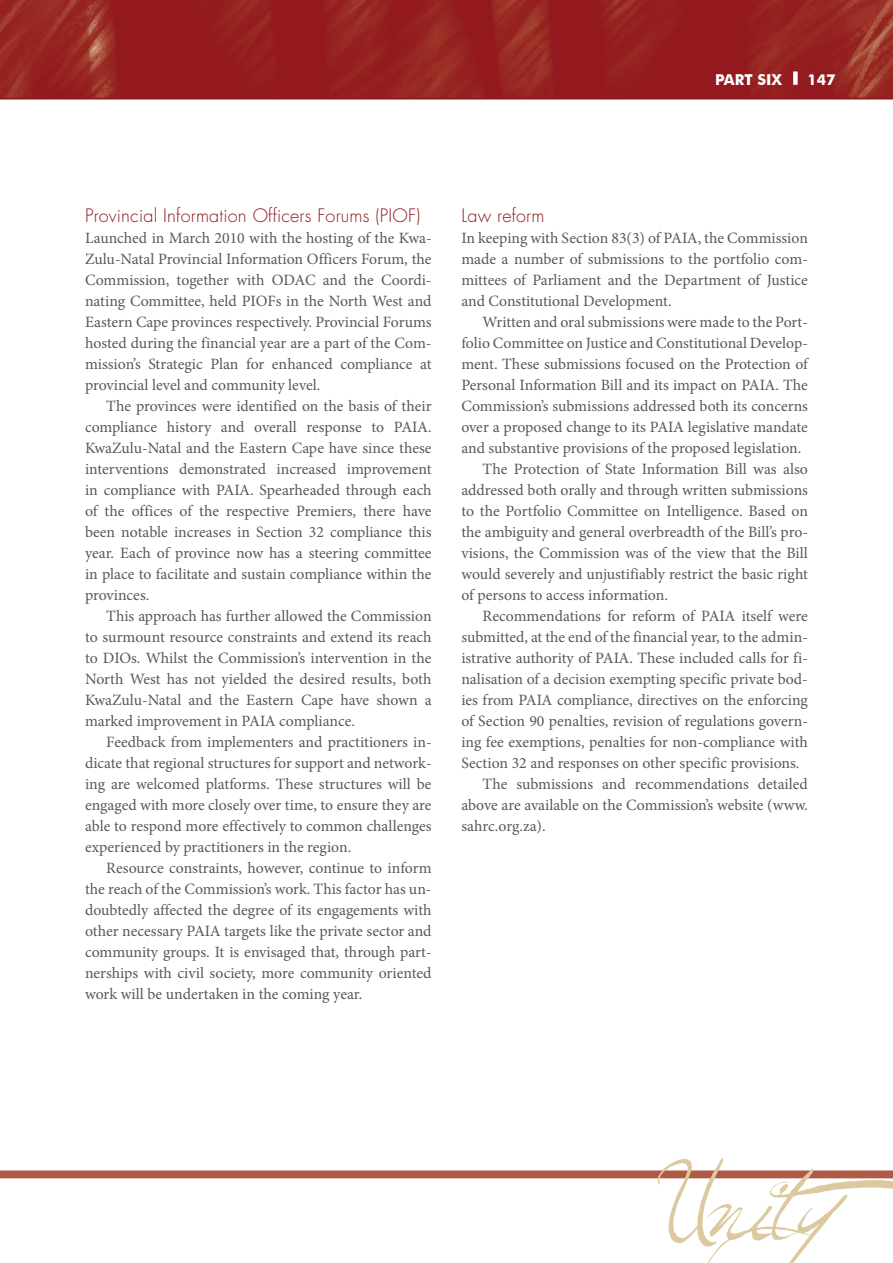
<style>
.page{position:relative;width:893px;height:1263px;background:#fff}
.page>*{position:absolute;margin:0;border:0;box-sizing:border-box;transform-origin:0 0}
.t1{font:300 18px "Futura";letter-spacing:.01em;color:#92191e}
.t2{font:15.75px "Minion Pro";letter-spacing:-.005em;color:#58585a}
.t3{font:700 15px "Futura BT";color:#fff}
</style>
<div class="page">
<img style="left:0;top:0;width:893px;height:98px">
<div style="left:0;top:1171px;width:893px;height:7px;background:#ae5a44"></div>
<div style="left:793px;top:71px;width:5px;height:14px;background:#fff"></div>
<svg style="left:658px;top:1158px;width:235px;height:105px"></svg>
<hr style="left:0;top:98px;width:893px;height:1px;background:#92191e">
<p class="t3" style="left:715px;top:70px;width:20px">PART</p>
<p class="t3" style="left:757px;top:70px;width:26px">SIX</p>
<p class="t3" style="left:807px;top:70px;width:30px">147</p>
<p class="t1" style="left:85px;top:204px;width:337px">Provincial Information Officers Forums (PIOF)</p>
<p class="t2" style="left:85px;top:227px;width:348px">Launched in March 2010 with the hosting of the Kwa-</p>
<p class="t2" style="left:85px;top:248px;width:348px">Zulu-Natal Provincial Information Officers Forum, the</p>
<p class="t2" style="left:85px;top:269px;width:348px">Commission, together with ODAC and the Coordi-</p>
<p class="t2" style="left:85px;top:290px;width:348px">nating Committee, held PIOFs in the North West and</p>
<p class="t2" style="left:85px;top:311px;width:348px">Eastern Cape provinces respectively. Provincial Forums</p>
<p class="t2" style="left:85px;top:332px;width:348px">hosted during the financial year are a part of the Com-</p>
<p class="t2" style="left:85px;top:353px;width:348px">mission’s Strategic Plan for enhanced compliance at</p>
<p class="t2" style="left:85px;top:374px;width:237px">provincial level and community level.</p>
<p class="t2" style="left:106px;top:395px;width:327px">The provinces were identified on the basis of their</p>
<p class="t2" style="left:85px;top:416px;width:348px">compliance history and overall response to PAIA.</p>
<p class="t2" style="left:85px;top:437px;width:348px">KwaZulu-Natal and the Eastern Cape have since these</p>
<p class="t2" style="left:85px;top:458px;width:348px">interventions demonstrated increased improvement</p>
<p class="t2" style="left:85px;top:479px;width:348px">in compliance with PAIA. Spearheaded through each</p>
<p class="t2" style="left:85px;top:500px;width:348px">of the offices of the respective Premiers, there have</p>
<p class="t2" style="left:85px;top:521px;width:348px">been notable increases in Section 32 compliance this</p>
<p class="t2" style="left:85px;top:542px;width:348px">year. Each of province now has a steering committee</p>
<p class="t2" style="left:85px;top:563px;width:348px">in place to facilitate and sustain compliance within the</p>
<p class="t2" style="left:85px;top:584px;width:66px">provinces.</p>
<p class="t2" style="left:106px;top:605px;width:327px">This approach has further allowed the Commission</p>
<p class="t2" style="left:85px;top:626px;width:348px">to surmount resource constraints and extend its reach</p>
<p class="t2" style="left:85px;top:647px;width:348px">to DIOs. Whilst the Commission’s intervention in the</p>
<p class="t2" style="left:85px;top:668px;width:348px">North West has not yielded the desired results, both</p>
<p class="t2" style="left:85px;top:689px;width:348px">KwaZulu-Natal and the Eastern Cape have shown a</p>
<p class="t2" style="left:85px;top:710px;width:271px">marked improvement in PAIA compliance.</p>
<p class="t2" style="left:106px;top:731px;width:327px">Feedback from implementers and practitioners in-</p>
<p class="t2" style="left:85px;top:752px;width:348px">dicate that regional structures for support and network-</p>
<p class="t2" style="left:85px;top:773px;width:348px">ing are welcomed platforms. These structures will be</p>
<p class="t2" style="left:85px;top:794px;width:348px">engaged with more closely over time, to ensure they are</p>
<p class="t2" style="left:85px;top:815px;width:348px">able to respond more effectively to common challenges</p>
<p class="t2" style="left:85px;top:836px;width:268px">experienced by practitioners in the region.</p>
<p class="t2" style="left:106px;top:857px;width:327px">Resource constraints, however, continue to inform</p>
<p class="t2" style="left:85px;top:878px;width:348px">the reach of the Commission’s work. This factor has un-</p>
<p class="t2" style="left:85px;top:899px;width:348px">doubtedly affected the degree of its engagements with</p>
<p class="t2" style="left:85px;top:920px;width:348px">other necessary PAIA targets like the private sector and</p>
<p class="t2" style="left:85px;top:941px;width:348px">community groups. It is envisaged that, through part-</p>
<p class="t2" style="left:85px;top:962px;width:348px">nerships with civil society, more community oriented</p>
<p class="t2" style="left:85px;top:983px;width:279px">work will be undertaken in the coming year.</p>
<p class="t1" style="left:461px;top:204px;width:85px">Law reform</p>
<p class="t2" style="left:461px;top:227px;width:348px">In keeping with Section 83(3) of PAIA, the Commission</p>
<p class="t2" style="left:461px;top:248px;width:348px">made a number of submissions to the portfolio com-</p>
<p class="t2" style="left:461px;top:269px;width:348px">mittees of Parliament and the Department of Justice</p>
<p class="t2" style="left:461px;top:290px;width:212px">and Constitutional Development.</p>
<p class="t2" style="left:483px;top:311px;width:327px">Written and oral submissions were made to the Port-</p>
<p class="t2" style="left:461px;top:332px;width:348px">folio Committee on Justice and Constitutional Develop-</p>
<p class="t2" style="left:461px;top:353px;width:348px">ment. These submissions focused on the Protection of</p>
<p class="t2" style="left:461px;top:374px;width:348px">Personal Information Bill and its impact on PAIA. The</p>
<p class="t2" style="left:461px;top:395px;width:348px">Commission’s submissions addressed both its concerns</p>
<p class="t2" style="left:461px;top:416px;width:348px">over a proposed change to its PAIA legislative mandate</p>
<p class="t2" style="left:461px;top:437px;width:341px">and substantive provisions of the proposed legislation.</p>
<p class="t2" style="left:483px;top:458px;width:327px">The Protection of State Information Bill was also</p>
<p class="t2" style="left:461px;top:479px;width:348px">addressed both orally and through written submissions</p>
<p class="t2" style="left:461px;top:500px;width:348px">to the Portfolio Committee on Intelligence. Based on</p>
<p class="t2" style="left:461px;top:521px;width:348px">the ambiguity and general overbreadth of the Bill’s pro-</p>
<p class="t2" style="left:461px;top:542px;width:348px">visions, the Commission was of the view that the Bill</p>
<p class="t2" style="left:461px;top:563px;width:348px">would severely and unjustifiably restrict the basic right</p>
<p class="t2" style="left:461px;top:584px;width:208px">of persons to access information.</p>
<p class="t2" style="left:483px;top:605px;width:327px">Recommendations for reform of PAIA itself were</p>
<p class="t2" style="left:461px;top:626px;width:348px">submitted, at the end of the financial year, to the admin-</p>
<p class="t2" style="left:461px;top:647px;width:348px">istrative authority of PAIA. These included calls for fi-</p>
<p class="t2" style="left:461px;top:668px;width:348px">nalisation of a decision exempting specific private bod-</p>
<p class="t2" style="left:461px;top:689px;width:348px">ies from PAIA compliance, directives on the enforcing</p>
<p class="t2" style="left:461px;top:710px;width:348px">of Section 90 penalties, revision of regulations govern-</p>
<p class="t2" style="left:461px;top:731px;width:348px">ing fee exemptions, penalties for non-compliance with</p>
<p class="t2" style="left:461px;top:752px;width:339px">Section 32 and responses on other specific provisions.</p>
<p class="t2" style="left:483px;top:773px;width:327px">The submissions and recommendations detailed</p>
<p class="t2" style="left:461px;top:794px;width:348px">above are available on the Commission’s website (www.</p>
<p class="t2" style="left:461px;top:815px;width:86px">sahrc.org.za).</p>
</div>
